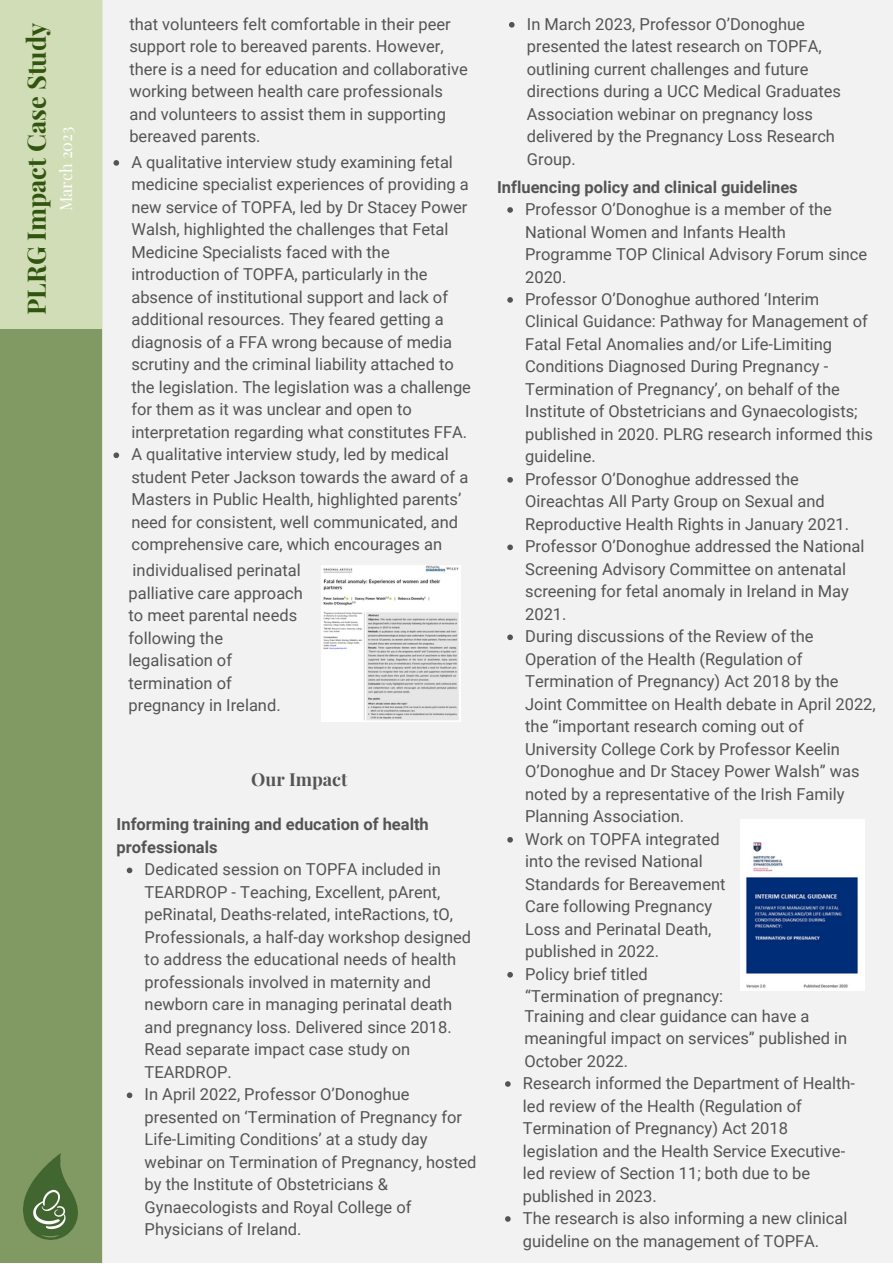
<style>
.page{position:relative;width:893px;height:1264px;background:#fff}
.page>*{position:absolute;margin:0;border:0;box-sizing:border-box;transform-origin:0 0}
.t1{font:700 25.5px "Playfair Display";color:#31540e}
.t2{font:700 18px "Playfair Display";color:#545454}
.t3{font:16.5px/22.5px "Roboto";color:#545454}
.t4{font:700 16.5px/22.5px "Roboto";color:#545454}
.t5{font:16.5px "Playfair Display";color:#fff}
</style>
<div class="page">
<div style="left:0;top:0;width:892px;height:1262px;background:#d0ddb7"></div>
<div style="left:103px;top:0;width:789px;height:1262px;background:#f2f2f2"></div>
<div style="left:0;top:329px;width:102px;height:933px;background:#819963"></div>
<img style="left:23px;top:1153px;width:54px;height:86px">
<img style="left:740px;top:819px;width:124px;height:171px">
<img style="left:322px;top:565px;width:138px;height:156px">
<svg style="left:127px;top:867px;width:5px;height:6px"></svg>
<svg style="left:127px;top:1092px;width:5px;height:6px"></svg>
<svg style="left:507px;top:207px;width:6px;height:6px"></svg>
<svg style="left:507px;top:297px;width:6px;height:6px"></svg>
<svg style="left:507px;top:477px;width:6px;height:5px"></svg>
<svg style="left:507px;top:544px;width:6px;height:6px"></svg>
<svg style="left:507px;top:634px;width:6px;height:6px"></svg>
<svg style="left:507px;top:837px;width:6px;height:5px"></svg>
<svg style="left:507px;top:972px;width:6px;height:5px"></svg>
<svg style="left:113px;top:160px;width:6px;height:6px"></svg>
<svg style="left:113px;top:452px;width:6px;height:6px"></svg>
<svg style="left:505px;top:1081px;width:5px;height:5px"></svg>
<svg style="left:505px;top:1216px;width:5px;height:5px"></svg>
<svg style="left:509px;top:22px;width:5px;height:6px"></svg>
<h1 class="t1" style="left:18px;top:315px;width:294px;rotate:-90deg">PLRG Impact Case Study</h1>
<p class="t5" style="left:54px;top:211px;width:86px;rotate:-90deg">March 2023</p>
<p class="t3" style="left:129px;top:13px;width:340px">that volunteers felt comfortable in their peer support role to bereaved parents. However, there is a need for education and collaborative working between health care professionals and volunteers to assist them in supporting bereaved parents.</p>
<p class="t3" style="left:131px;top:151px;width:341px">A qualitative interview study examining fetal medicine specialist experiences of providing a new service of TOPFA, led by Dr Stacey Power Walsh, highlighted the challenges that Fetal Medicine Specialists faced with the introduction of TOPFA, particularly in the absence of institutional support and lack of additional resources. They feared getting a diagnosis of a FFA wrong because of media scrutiny and the criminal liability attached to the legislation. The legislation was a challenge for them as it was unclear and open to interpretation regarding what constitutes FFA.<br>A qualitative interview study, led by medical student Peter Jackson towards the award of a Masters in Public Health, highlighted parents’ need for consistent, well communicated, and comprehensive care, which encourages an</p>
<p class="t3" style="left:128px;top:559px;width:176px">individualised perinatal palliative care approach to meet parental needs following the legalisation of termination of pregnancy in Ireland.</p>
<p class="t2" style="left:251px;top:766px;width:98px">Our Impact</p>
<p class="t4" style="left:117px;top:813px;width:314px">Informing training and education of health professionals</p>
<p class="t3" style="left:145px;top:858px;width:333px">Dedicated session on TOPFA included in TEARDROP - Teaching, Excellent, pArent, peRinatal, Deaths-related, inteRactions, tO, Professionals, a half-day workshop designed to address the educational needs of health professionals involved in maternity and newborn care in managing perinatal death and pregnancy loss. Delivered since 2018.<br>Read separate impact case study on TEARDROP.<br>In April 2022, Professor O’Donoghue presented on ‘Termination of Pregnancy for Life-Limiting Conditions’ at a study day webinar on Termination of Pregnancy, hosted by the Institute of Obstetricians &amp; Gynaecologists and Royal College of Physicians of Ireland.</p>
<p class="t3" style="left:527px;top:13px;width:316px">In March 2023, Professor O’Donoghue presented the latest research on TOPFA, outlining current challenges and future directions during a UCC Medical Graduates Association webinar on pregnancy loss delivered by the Pregnancy Loss Research Group.</p>
<p class="t4" style="left:497px;top:176px;width:302px">Influencing policy and clinical guidelines</p>
<p class="t3" style="left:525px;top:198px;width:352px">Professor O’Donoghue is a member of the National Women and Infants Health Programme TOP Clinical Advisory Forum since 2020.<br>Professor O’Donoghue authored ‘Interim Clinical Guidance: Pathway for Management of Fatal Fetal Anomalies and/or Life-Limiting Conditions Diagnosed During Pregnancy - Termination of Pregnancy’, on behalf of the Institute of Obstetricians and Gynaecologists; published in 2020. PLRG research informed this guideline.<br>Professor O’Donoghue addressed the Oireachtas All Party Group on Sexual and Reproductive Health Rights in January 2021.<br>Professor O’Donoghue addressed the National Screening Advisory Committee on antenatal screening for fetal anomaly in Ireland in May 2021.<br>During discussions of the Review of the Operation of the Health (Regulation of Termination of Pregnancy) Act 2018 by the Joint Committee on Health debate in April 2022, the “important research coming out of University College Cork by Professor Keelin O’Donoghue and Dr Stacey Power Walsh” was noted by a representative of the Irish Family Planning Association.</p>
<p class="t3" style="left:525px;top:828px;width:202px">Work on TOPFA integrated into the revised National<br>Standards for Bereavement<br>Care following Pregnancy<br>Loss and Perinatal Death, published in 2022.<br>Policy brief titled “Termination of pregnancy:</p>
<p class="t3" style="left:524px;top:1004px;width:324px">Training and clear guidance can have a meaningful impact on services” published in<br>October 2022.</p>
<p class="t3" style="left:523px;top:1072px;width:334px">Research informed the Department of Health&shy;led review of the Health (Regulation of Termination of Pregnancy) Act 2018 legislation and the Health Service Executive&shy;led review of Section 11; both due to be published in 2023.<br>The research is also informing a new clinical guideline on the management of TOPFA.</p>
</div>
